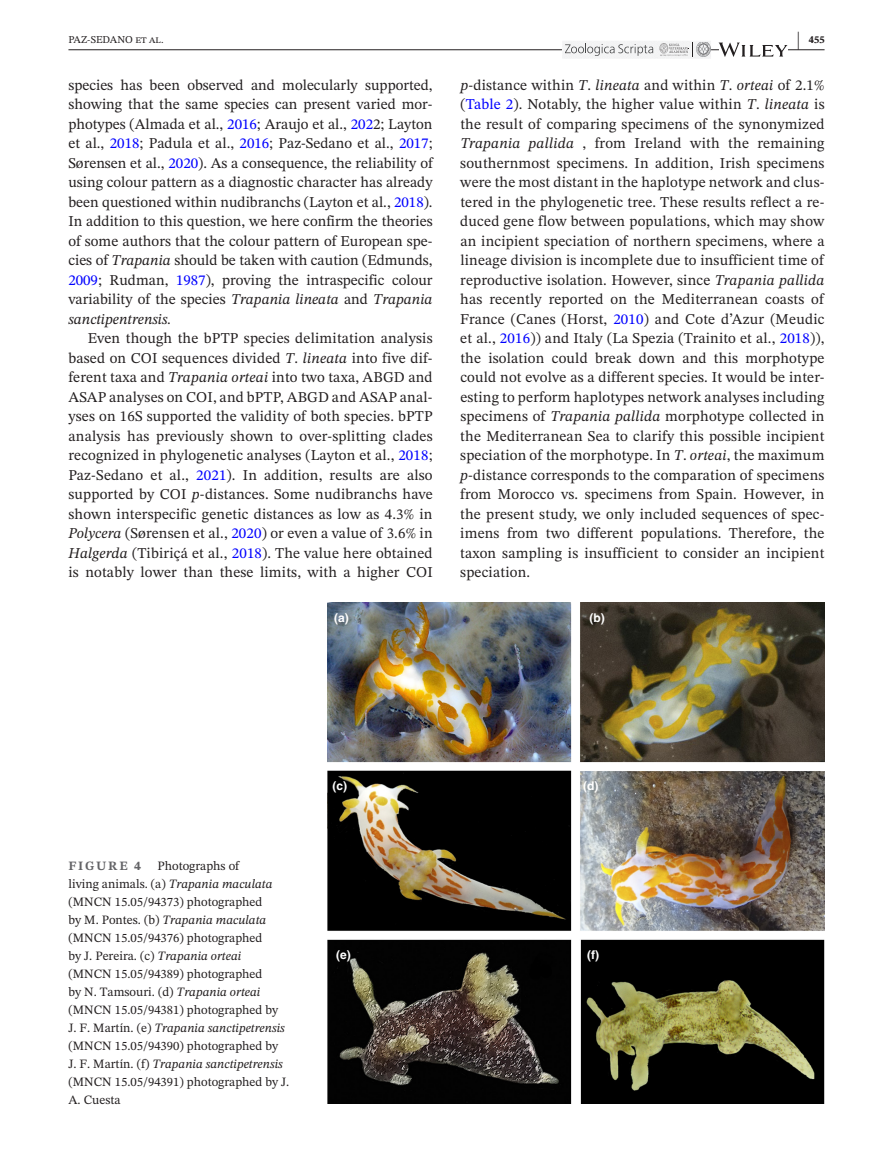
<style>
.page{position:relative;width:893px;height:1174px;background:#fff}
.page>*{position:absolute;margin:0;border:0;box-sizing:border-box;transform-origin:0 0}
.t1{font:700 21px "STIX Two Text";color:#231f20;scale:.42 1}
.t2{font:15px/19.5px "STIX Two Text";letter-spacing:.01em;color:#231f20;text-align:justify}
.t3{font:12.75px/18px "STIX Two Text";color:#231f20}
.t4{font:700 12.75px "STIX Two Text";letter-spacing:.14em;color:#636366}
.t5{font:700 12px "Helvetica";color:#fff}
.t6{font:10.5px "STIX Two Text";color:#231f20}
.t7{font:700 10.5px "STIX Two Text";color:#231f20}
.s1{color:#00f}
.s2{font-style:italic}
</style>
<div class="page">
<hr style="left:68px;top:49px;width:756px;height:1px;background:#231f20">
<img style="left:562px;top:41px;width:149px;height:18px">
<svg style="left:565px;top:44px;width:88px;height:12px"></svg>
<svg style="left:659px;top:42px;width:34px;height:14px"></svg>
<img style="left:696px;top:42px;width:15px;height:14px">
<svg style="left:719px;top:43px;width:68px;height:14px"></svg>
<img style="left:327px;top:602px;width:497px;height:502px">
<h1 class="t1" style="left:797px;top:24px;width:8px">|</h1>
<p class="t6" style="left:68px;top:32px;width:97px">PAZ--SEDANO et al.</p>
<p class="t7" style="left:809px;top:32px;width:17px">455</p>
<p class="t2" style="left:68px;top:75px;width:366px">species has been observed and molecularly supported, showing that the same species can present varied mor&shy;photypes (Almada et al., <span class="s1">2016</span>; Araujo et al., <span class="s1">202</span>2; Layton et al., <span class="s1">2018</span>; Padula et al., <span class="s1">2016</span>; Paz-Sedano et al., <span class="s1">2017</span>; Sørensen et al., <span class="s1">2020</span>). As a consequence, the reliability of using colour pattern as a diagnostic character has already been questioned within nudibranchs (Layton et al., <span class="s1">2018</span>).<br>In addition to this question, we here confirm the theories of some authors that the colour pattern of European spe&shy;cies of <span class="s2">Trapania</span> should be taken with caution (Edmunds, <span class="s1">2009</span>; Rudman, <span class="s1">1987</span>), proving the intraspecific colour variability of the species <span class="s2">Trapania lineata</span> and <span class="s2">Trapania sanctipentrensis.</span></p>
<p class="t2" style="left:68px;top:328px;width:366px;text-indent:19px">Even though the bPTP species delimitation analysis based on COI sequences divided <span class="s2">T</span>. <span class="s2">lineata</span> into five dif&shy;ferent taxa and <span class="s2">Trapania orteai</span> into two taxa, ABGD and ASAP analyses on COI, and bPTP, ABGD and ASAP anal&shy;yses on 16S supported the validity of both species. bPTP analysis has previously shown to over-splitting clades recognized in phylogenetic analyses (Layton et al., <span class="s1">2018</span>; Paz-Sedano et al., <span class="s1">2021</span>). In addition, results are also supported by COI <span class="s2">p</span>-distances. Some nudibranchs have shown interspecific genetic distances as low as 4.3% in <span class="s2">Polycera</span> (Sørensen et al., <span class="s1">2020</span>) or even a value of 3.6% in <span class="s2">Halgerda</span> (Tibiriçá et al., <span class="s1">2018</span>). The value here obtained is notably lower than these limits, with a higher COI</p>
<p class="t2" style="left:460px;top:75px;width:366px"><span class="s2">p</span>-distance within <span class="s2">T</span>. <span class="s2">lineata</span> and within <span class="s2">T</span>. <span class="s2">orteai</span> of 2.1% (<span class="s1">Table 2</span>). Notably, the higher value within <span class="s2">T</span>. <span class="s2">lineata</span> is the result of comparing specimens of the synonymized <span class="s2">Trapania pallida</span> , from Ireland with the remaining southernmost specimens. In addition, Irish specimens were the most distant in the haplotype network and clus&shy;tered in the phylogenetic tree. These results reflect a re&shy;duced gene flow between populations, which may show an incipient speciation of northern specimens, where a lineage division is incomplete due to insufficient time of reproductive isolation. However, since <span class="s2">Trapania pallida </span>has recently reported on the Mediterranean coasts of France (Canes (Horst, <span class="s1">2010</span>) and Cote d’Azur (Meudic et al., <span class="s1">2016</span>)) and Italy (La Spezia (Trainito et al., <span class="s1">2018</span>)), the isolation could break down and this morphotype could not evolve as a different species. It would be inter&shy;esting to perform haplotypes network analyses including specimens of <span class="s2">Trapania pallida</span> morphotype collected in the Mediterranean Sea to clarify this possible incipient speciation of the morphotype. In <span class="s2">T</span>. <span class="s2">orteai</span>, the maximum <span class="s2">p</span>-distance corresponds to the comparation of specimens from Morocco vs. specimens from Spain. However, in the present study, we only included sequences of spec&shy;imens from two different populations. Therefore, the taxon sampling is insufficient to consider an incipient speciation.</p>
<p class="t5" style="left:334px;top:610px;width:16px">(a)</p>
<p class="t5" style="left:589px;top:610px;width:17px">(b)</p>
<p class="t3" style="left:68px;top:856px;width:222px;text-indent:89px">Photographs of<br>living animals. (a) <span class="s2">Trapania maculata </span>(MNCN 15.05/94373) photographed<br>by M. Pontes. (b) <span class="s2">Trapania maculata </span>(MNCN 15.05/94376) photographed<br>by J. Pereira. (c) <span class="s2">Trapania orteai<br></span>(MNCN 15.05/94389) photographed<br>by N. Tamsouri. (d) <span class="s2">Trapania orteai </span>(MNCN 15.05/94381) photographed by J. F. Martín. (e) <span class="s2">Trapania sanctipetrensis </span>(MNCN 15.05/94390) photographed by J. F. Martín. (f) <span class="s2">Trapania sanctipetrensis </span>(MNCN 15.05/94391) photographed by J.<br>A. Cuesta</p>
<p class="t4" style="left:68px;top:856px;width:74px">FIGURE 4</p>
<p class="t5" style="left:332px;top:778px;width:16px">(c)</p>
<p class="t5" style="left:583px;top:778px;width:17px">(d)</p>
<p class="t5" style="left:336px;top:947px;width:16px">(e)</p>
<p class="t5" style="left:587px;top:947px;width:13px">(f)</p>
</div>
